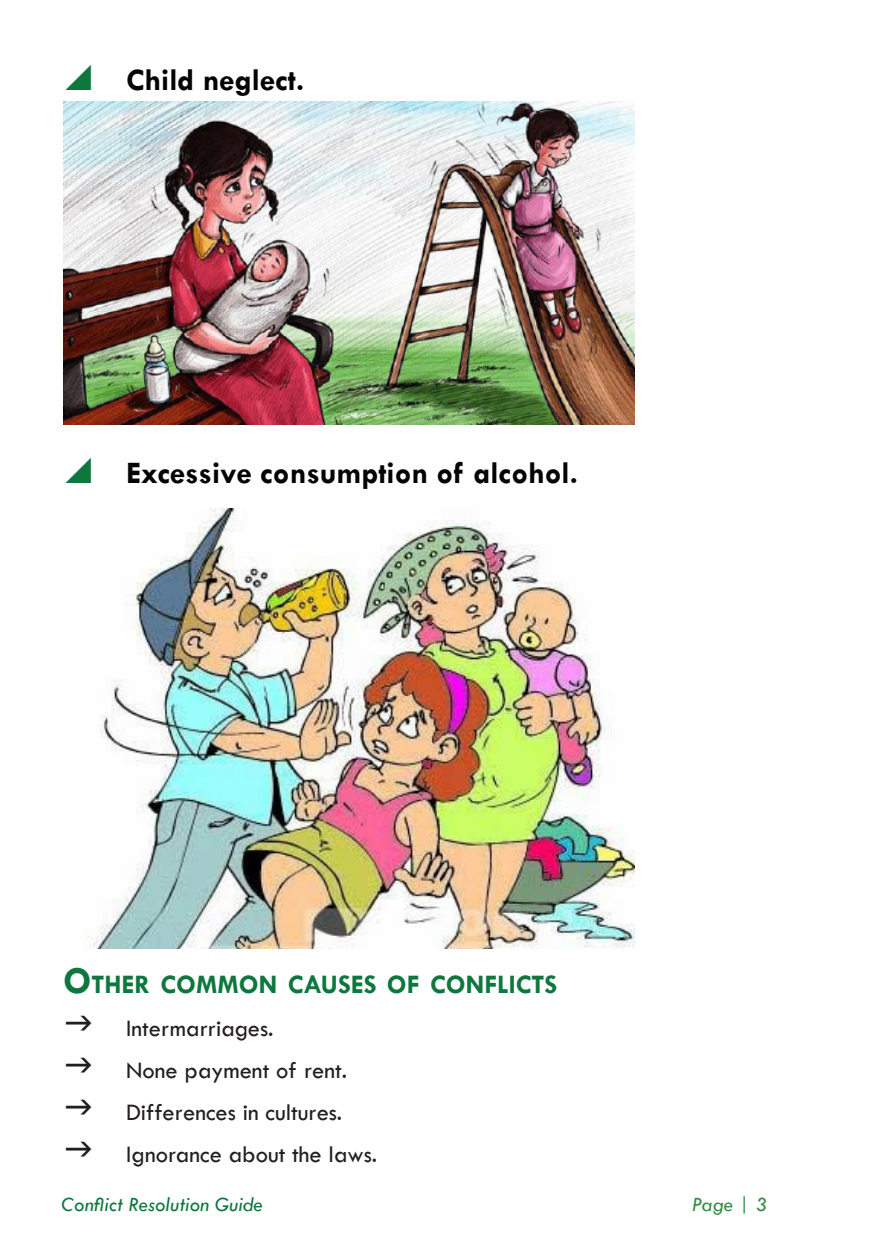
<style>
.page{position:relative;width:874px;height:1241px;background:#fff}
.page>*{position:absolute;margin:0;border:0;box-sizing:border-box;transform-origin:0 0}
.t1{font:700 31.5px "Tw Cen";color:#040503}
.t2{font:700 26.95px "Tw Cen";color:#0e773d}
.t3{font:24.5px "Tw Cen";color:#231f20}
.t4{font:italic 21px "Tw Cen";color:#0e773d}
.t5{font:italic 21px "Tw Cen";color:#338d42}
.s1{font-size:38.5px}
</style>
<div class="page">
<img style="left:63px;top:101px;width:571px;height:324px">
<img style="left:87px;top:509px;width:547px;height:439px">
<p class="t1" style="left:126px;top:61px;width:180px">Child neglect.</p>
<p class="t1" style="left:126px;top:454px;width:453px">Excessive consumption of alcohol.</p>
<p class="t2" style="left:63px;top:968px;width:495px"><span class="s1">O</span>THER COMMON CAUSES OF CONFLICTS</p>
<p class="t3" style="left:126px;top:1013px;width:149px">Intermarriages.</p>
<p class="t3" style="left:126px;top:1055px;width:222px">None payment of rent.</p>
<p class="t3" style="left:126px;top:1097px;width:217px">Differences in cultures.</p>
<p class="t3" style="left:126px;top:1139px;width:252px">Ignorance about the laws.</p>
<p class="t4" style="left:61px;top:1190px;width:203px">Conflict Resolution Guide</p>
<p class="t5" style="left:691px;top:1190px;width:77px">Page | 3</p>
</div>
